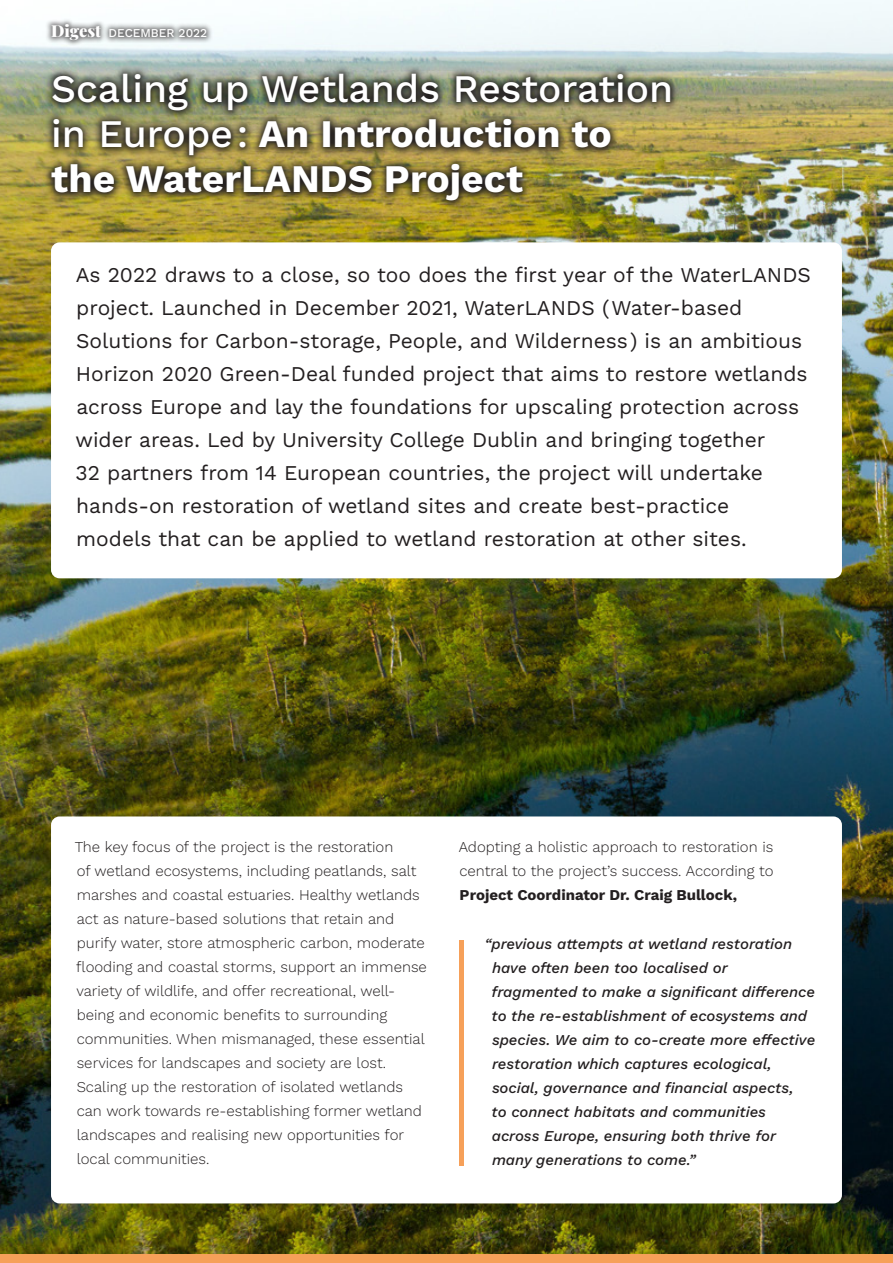
<style>
.page{position:relative;width:893px;height:1263px;background:#fff}
.page>*{position:absolute;margin:0;border:0;box-sizing:border-box;transform-origin:0 0}
.t1{font:500 39px/45px "Work Sans";color:#fff}
.t2{font:21px/33px "Work Sans";color:#231f20}
.t3{font:300 15px/24px "Work Sans";color:#231f20}
.t4{font:italic 500 15px/24px "Work Sans";color:#231f20}
.t5{font:500 12px "Work Sans";color:#fff}
.s1{font-family:"Playfair Display";font-weight:900;font-size:16.5px}
.s2{font-weight:700}
</style>
<div class="page">
<img style="left:0;top:0;width:893px;height:1254px">
<img style="left:42px;top:65px;width:637px;height:145px">
<div style="left:0;top:1254px;width:893px;height:9px;background:#f6a059"></div>
<div style="left:51px;top:242px;width:791px;height:336px;background:#fff;border-radius:9px"></div>
<div style="left:51px;top:816px;width:791px;height:387px;background:#fff;border-radius:9px"></div>
<div style="left:45px;top:18px;width:168px;height:29px;background:#231f20;opacity:.6"></div>
<hr style="left:459px;top:940px;width:4px;height:225px;background:#f6a059">
<p class="t5" style="left:51px;top:24px;width:158px"><span class="s1">Digest</span> DECEMBER 2022</p>
<p class="t1" style="left:51px;top:65px;width:624px">Scaling up Wetlands Restoration in Europe : <span class="s2">An Introduction to the WaterLANDS Project</span></p>
<p class="t2" style="left:75px;top:257px;width:737px">As 2022 draws to a close, so too does the first year of the WaterLANDS project. Launched in December 2021, WaterLANDS ( Water-based Solutions for Carbon-storage, People, and Wilderness ) is an ambitious Horizon 2020 Green-Deal funded project that aims to restore wetlands across Europe and lay the foundations for upscaling protection across wider areas. Led by University College Dublin and bringing together<br>32 partners from 14 European countries, the project will undertake hands-on restoration of wetland sites and create best-practice<br>models that can be applied to wetland restoration at other sites.</p>
<p class="t3" style="left:75px;top:834px;width:354px">The key focus of the project is the restoration<br>of wetland ecosystems, including peatlands, salt marshes and coastal estuaries. Healthy wetlands act as nature-based solutions that retain and purify water, store atmospheric carbon, moderate flooding and coastal storms, support an immense variety of wildlife, and offer recreational, well&shy;being and economic benefits to surrounding communities. When mismanaged, these essential services for landscapes and society are lost.<br>Scaling up the restoration of isolated wetlands can work towards re-establishing former wetland landscapes and realising new opportunities for local communities.</p>
<p class="t3" style="left:459px;top:834px;width:316px;text-align:justify">Adopting a holistic approach to restoration is central to the project’s success. According to <span class="s2">Project Coordinator Dr. Craig Bullock,</span></p>
<p class="t4" style="left:491px;top:931px;width:325px;text-indent:-7px">“previous attempts at wetland restoration have often been too localised or fragmented to make a significant difference to the re-establishment of ecosystems and species. We aim to co-create more effective restoration which captures ecological, social, governance and financial aspects,<br>to connect habitats and communities across Europe, ensuring both thrive for many generations to come.”</p>
</div>
